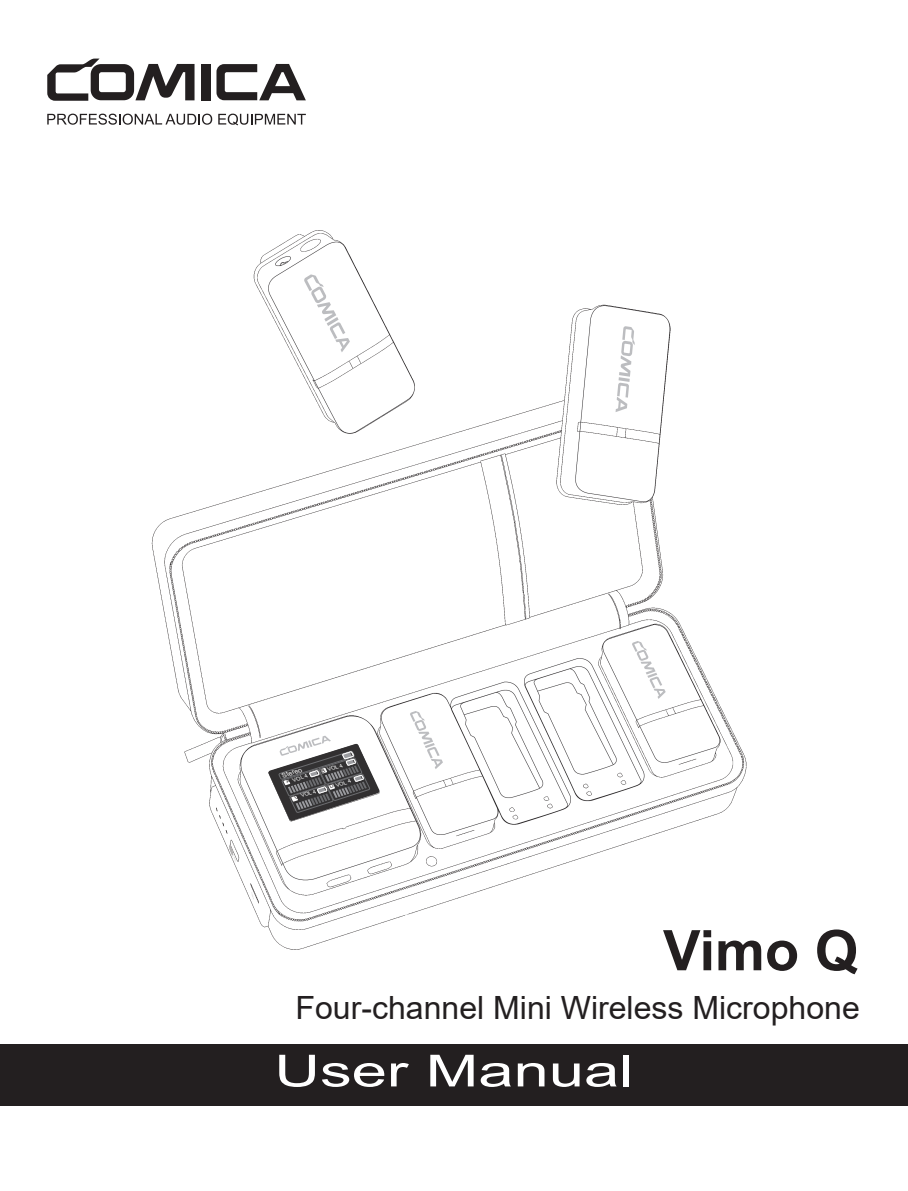
<style>
.page{position:relative;width:908px;height:1191px;background:#fff}
.page>*{position:absolute;margin:0;border:0;box-sizing:border-box;transform-origin:0 0}
.t1{font:700 56px "Arial";color:#231f20}
.t2{font:44.4px "Arial";color:#fff;scale:1.43 1}
.t3{font:32px "Arial";color:#231f20}
.t4{font:italic 6.8px "Arial";color:#fff;scale:1.05 1}
.t5{font:italic 5.2px "Arial";color:#fff;scale:1.05 1}
.s1{color:#231f20}
</style>
<div class="page">
<img style="left:151px;top:230px;width:596px;height:720px">
<div style="left:0;top:1043px;width:907px;height:62px;background:#231f20"></div>
<svg style="left:47px;top:114px;width:165px;height:11px"></svg>
<svg style="left:218px;top:114px;width:88px;height:11px"></svg>
<div style="left:201px;top:64px;width:9px;height:36px;background:#231f20"></div>
<svg style="left:216px;top:64px;width:90px;height:36px"></svg>
<svg style="left:47px;top:59px;width:147px;height:42px"></svg>
<svg style="left:409px;top:711px;width:34px;height:58px"></svg>
<svg style="left:631px;top:641px;width:34px;height:58px"></svg>
<svg style="left:615px;top:326px;width:19px;height:86px"></svg>
<svg style="left:304px;top:274px;width:46px;height:78px"></svg>
<svg style="left:229px;top:845px;width:6px;height:17px"></svg>
<svg style="left:251px;top:891px;width:3px;height:8px"></svg>
<svg style="left:268px;top:735px;width:111px;height:86px"></svg>
<p class="t5" style="left:320px;top:768px;width:23px;rotate:-17deg"><span class="s1">B</span> VOL 4</p>
<p class="t4" style="left:281px;top:771px;width:21px;rotate:-17deg">Stereo</p>
<p class="t5" style="left:286px;top:778px;width:23px;rotate:-17deg"><span class="s1">A</span> VOL 4</p>
<p class="t5" style="left:329px;top:783px;width:23px;rotate:-17deg"><span class="s1">D</span> VOL 4</p>
<p class="t5" style="left:294px;top:794px;width:23px;rotate:-17deg"><span class="s1">C</span> VOL 4</p>
<h1 class="t1" style="left:662px;top:911px;width:197px">Vimo Q</h1>
<p class="t3" style="left:295px;top:985px;width:565px">Four-channel Mini Wireless Microphone</p>
<h2 class="t2" style="left:274px;top:1040px;width:252px">User Manual</h2>
</div>
